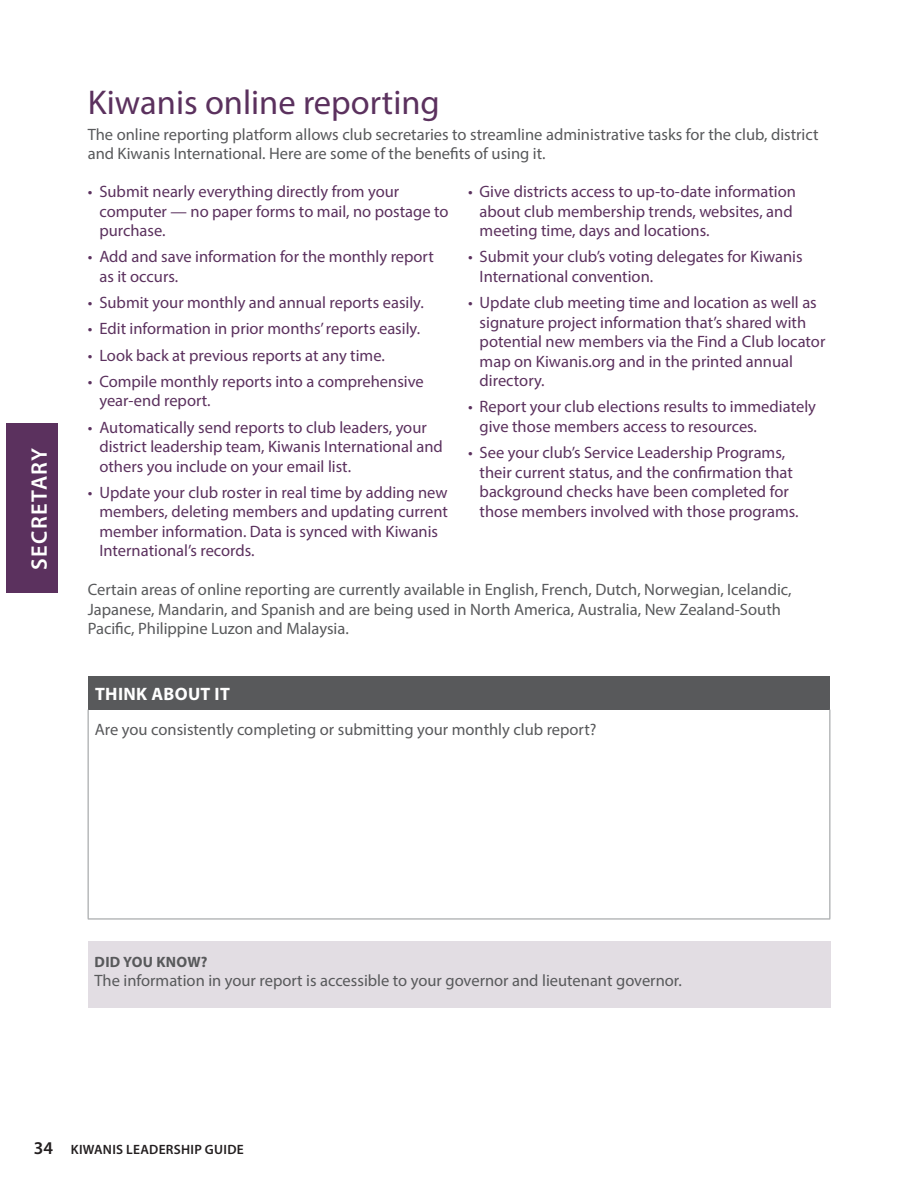
<style>
.page{position:relative;width:918px;height:1188px;background:#fff}
.page>*{position:absolute;margin:0;border:0;box-sizing:border-box;transform-origin:0 0}
.t1{font:34.5px "Myriad Pro";color:#5b315e}
.t2{font:600 22.5px "Myriad Pro";letter-spacing:.06em;color:#fff}
.t3{font:700 18px "Myriad Pro";letter-spacing:.02em;color:#fff}
.t4{font:16.5px/19.5px "Myriad Pro";color:#5b315e}
.t5{font:16.5px/19.5px "Myriad Pro";color:#58595b}
.t6{font:700 15px "Myriad Pro";letter-spacing:.02em;color:#58595b}
.t7{font:600 13.5px "Myriad Pro";letter-spacing:.02em;color:#231f20}
.s1{font-size:18px}
</style>
<div class="page">
<div style="left:7px;top:423px;width:51px;height:170px;background:#5b315e"></div>
<div style="left:88px;top:676px;width:742px;height:34px;background:#58595b"></div>
<hr style="left:88px;top:710px;width:1px;height:209px;background:#939698">
<hr style="left:830px;top:710px;width:1px;height:209px;background:#939698">
<hr style="left:88px;top:919px;width:742px;height:1px;background:#939698">
<div style="left:88px;top:941px;width:742px;height:66px;background:#e2dde3"></div>
<h2 class="t2" style="left:26px;top:570px;width:123px;rotate:-90deg">SECRETARY</h2>
<h1 class="t1" style="left:88px;top:89px;width:354px">Kiwanis online reporting</h1>
<p class="t5" style="left:88px;top:126px;width:732px">The online reporting platform allows club secretaries to streamline administrative tasks for the club, district and Kiwanis International. Here are some of the benefits of using it.</p>
<p class="t4" style="left:99px;top:183px;width:351px;text-indent:-12px">• Submit nearly everything directly from your computer — no paper forms to mail, no postage to purchase.</p>
<p class="t4" style="left:99px;top:248px;width:336px;text-indent:-12px">• Add and save information for the monthly report as it occurs.</p>
<p class="t4" style="left:88px;top:294px;width:338px">• Submit your monthly and annual reports easily.</p>
<p class="t4" style="left:88px;top:320px;width:334px">• Edit information in prior months’ reports easily.</p>
<p class="t4" style="left:88px;top:346px;width:299px">• Look back at previous reports at any time.</p>
<p class="t4" style="left:99px;top:373px;width:326px;text-indent:-12px">• Compile monthly reports into a comprehensive year-end report.</p>
<p class="t4" style="left:99px;top:418px;width:345px;text-indent:-12px">• Automatically send reports to club leaders, your district leadership team, Kiwanis International and others you include on your email list.</p>
<p class="t4" style="left:99px;top:484px;width:350px;text-indent:-12px">• Update your club roster in real time by adding new members, deleting members and updating current member information. Data is synced with Kiwanis International’s records.</p>
<p class="t4" style="left:480px;top:183px;width:318px;text-indent:-12px">• Give districts access to up-to-date information about club membership trends, websites, and meeting time, days and locations.</p>
<p class="t4" style="left:480px;top:248px;width:324px;text-indent:-12px">• Submit your club’s voting delegates for Kiwanis<br>International convention.</p>
<p class="t4" style="left:480px;top:294px;width:347px;text-indent:-12px">• Update club meeting time and location as well as signature project information that’s shared with potential new members via the Find a Club locator map on Kiwanis.org and in the printed annual directory.</p>
<p class="t4" style="left:480px;top:398px;width:338px;text-indent:-12px">• Report your club elections results to immediately give those members access to resources.</p>
<p class="t4" style="left:480px;top:444px;width:320px;text-indent:-12px">• See your club’s Service Leadership Programs, their current status, and the confirmation that background checks have been completed for those members involved with those programs.</p>
<p class="t5" style="left:88px;top:581px;width:705px">Certain areas of online reporting are currently available in English, French, Dutch, Norwegian, Icelandic,<br>Japanese, Mandarin, and Spanish and are being used in North America, Australia, New Zealand-South<br>Pacific, Philippine Luzon and Malaysia.</p>
<p class="t3" style="left:95px;top:687px;width:136px">THINK ABOUT IT</p>
<p class="t5" style="left:95px;top:721px;width:503px">Are you consistently completing or submitting your monthly club report?</p>
<p class="t6" style="left:95px;top:956px;width:114px">DID YOU KNOW?</p>
<p class="t5" style="left:95px;top:972px;width:589px">The information in your report is accessible to your governor and lieutenant governor.</p>
<p class="t7" style="left:34px;top:1141px;width:212px"><span class="s1">34</span> KIWANIS LEADERSHIP GUIDE</p>
</div>
